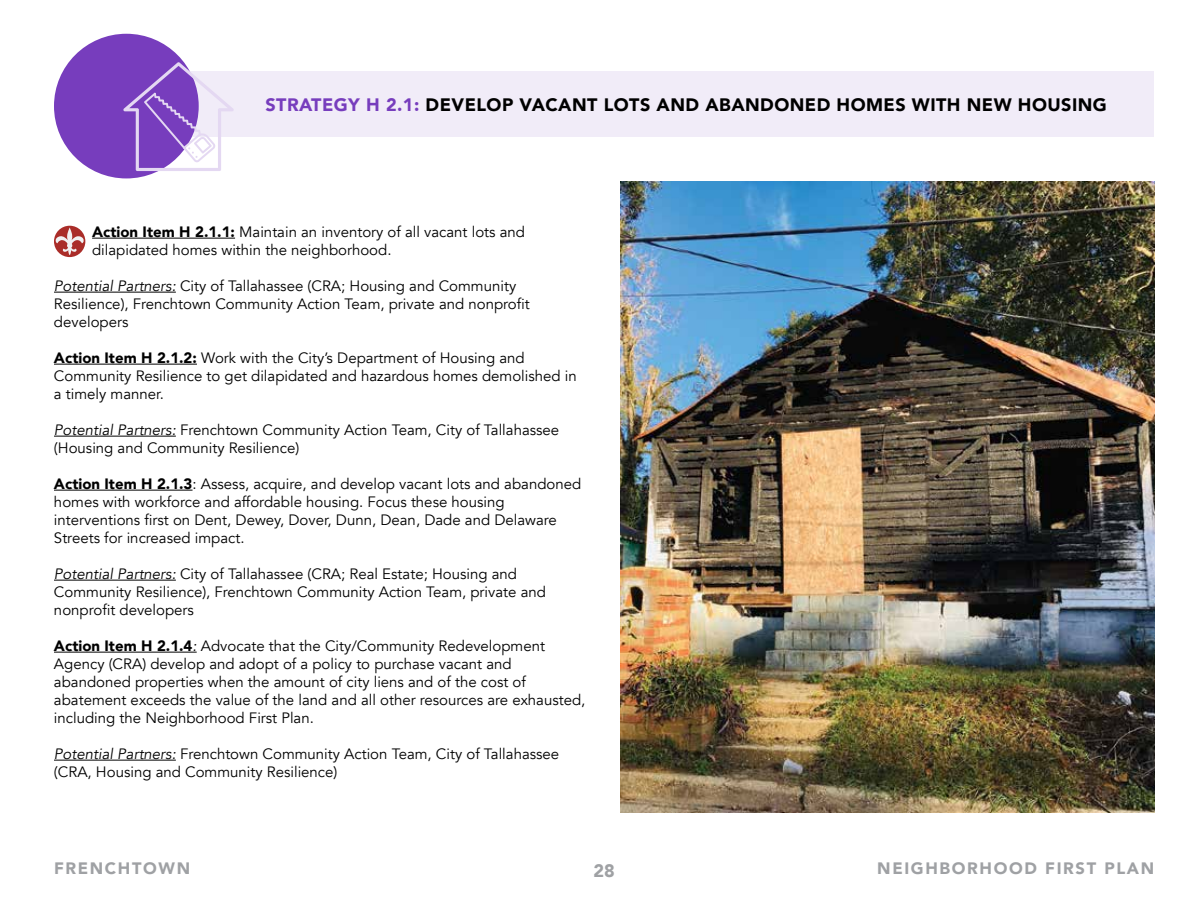
<style>
.page{position:relative;width:1188px;height:918px;background:#fff}
.page>*{position:absolute;margin:0;border:0;box-sizing:border-box;transform-origin:0 0}
.t1{font:900 18px "Avenir";letter-spacing:.025em;color:#000}
.t2{font:900 18px "Avenir";color:#9fa1a4}
.t3{font:900 16.5px "Avenir";letter-spacing:.1em;color:#9fa1a4}
.t4{font:15px/18px "Avenir";color:#000}
.s1{color:#773dbd}
.s2{font-weight:900}
.s3{font-style:italic}
</style>
<div class="page">
<hr style="left:92px;top:238px;width:143px;height:1px;background:#000">
<hr style="left:54px;top:292px;width:122px;height:1px;background:#000">
<hr style="left:54px;top:364px;width:143px;height:1px;background:#000">
<hr style="left:54px;top:436px;width:122px;height:1px;background:#000">
<hr style="left:54px;top:490px;width:139px;height:1px;background:#000">
<hr style="left:54px;top:580px;width:122px;height:1px;background:#000">
<hr style="left:54px;top:652px;width:143px;height:1px;background:#000">
<hr style="left:54px;top:760px;width:122px;height:1px;background:#000">
<div style="left:179px;top:71px;width:975px;height:66px;background:#f1ecf8"></div>
<div style="left:54px;top:34px;width:145px;height:144px;background:#773dbd;border-radius:50%"></div>
<svg style="left:123px;top:62px;width:111px;height:109px"></svg>
<img style="left:621px;top:182px;width:533px;height:631px">
<svg style="left:54px;top:226px;width:31px;height:31px"></svg>
<svg style="left:55px;top:228px;width:29px;height:27px"></svg>
<p class="t1" style="left:265px;top:89px;width:843px"><span class="s1">STRATEGY H 2.1:</span> DEVELOP VACANT LOTS AND ABANDONED HOMES WITH NEW HOUSING</p>
<p class="t4" style="left:92px;top:223px;width:435px"><span class="s2">Action Item H 2.1.1:</span> Maintain an inventory of all vacant lots and dilapidated homes within the neighborhood.</p>
<p class="t4" style="left:54px;top:277px;width:477px"><span class="s3">Potential Partners:</span> City of Tallahassee (CRA; Housing and Community<br>Resilience), Frenchtown Community Action Team, private and nonprofit developers</p>
<p class="t4" style="left:54px;top:349px;width:524px"><span class="s2">Action Item H 2.1.2:</span> Work with the City’s Department of Housing and<br>Community Resilience to get dilapidated and hazardous homes demolished in a timely manner.</p>
<p class="t4" style="left:54px;top:421px;width:507px"><span class="s3">Potential Partners:</span> Frenchtown Community Action Team, City of Tallahassee (Housing and Community Resilience)</p>
<p class="t4" style="left:54px;top:475px;width:529px"><span class="s2">Action Item H 2.1.3</span>: Assess, acquire, and develop vacant lots and abandoned homes with workforce and affordable housing. Focus these housing interventions first on Dent, Dewey, Dover, Dunn, Dean, Dade and Delaware Streets for increased impact.</p>
<p class="t4" style="left:54px;top:565px;width:494px"><span class="s3">Potential Partners:</span> City of Tallahassee (CRA; Real Estate; Housing and<br>Community Resilience), Frenchtown Community Action Team, private and nonprofit developers</p>
<p class="t4" style="left:54px;top:637px;width:533px"><span class="s2">Action Item H 2.1.4</span><span class="s3">:</span> Advocate that the City/Community Redevelopment Agency (CRA) develop and adopt of a policy to purchase vacant and abandoned properties when the amount of city liens and of the cost of abatement exceeds the value of the land and all other resources are exhausted, including the Neighborhood First Plan.</p>
<p class="t4" style="left:54px;top:745px;width:507px"><span class="s3">Potential Partners:</span> Frenchtown Community Action Team, City of Tallahassee (CRA, Housing and Community Resilience)</p>
<p class="t3" style="left:54px;top:854px;width:138px">FRENCHTOWN</p>
<p class="t2" style="left:593px;top:855px;width:23px">28</p>
<p class="t3" style="left:877px;top:854px;width:279px">NEIGHBORHOOD FIRST PLAN</p>
</div>
